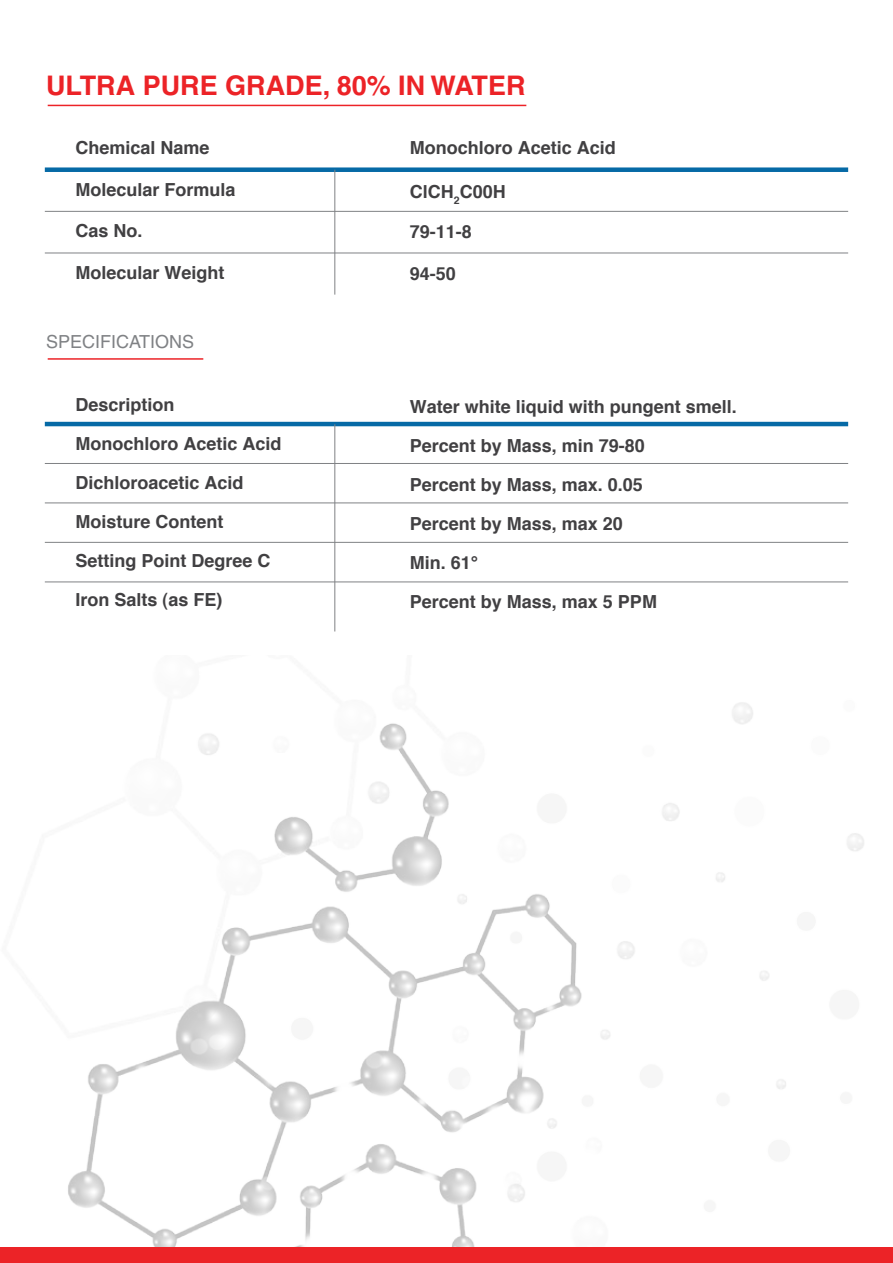
<style>
.page{position:relative;width:893px;height:1263px;background:#fff}
.page>*{position:absolute;margin:0;border:0;box-sizing:border-box;transform-origin:0 0}
.t1{font:700 27px "Helvetica";color:#ec2327}
.t2{font:700 18px/39px "Helvetica";color:#414042}
.t3{font:18px "Helvetica CE";color:#808285}
</style>
<div class="page">
<img style="left:68px;top:702px;width:796px;height:545px">
<div style="left:0;top:1247px;width:893px;height:16px;background:#ec2327"></div>
<hr style="left:48px;top:105px;width:478px;height:1px;background:#ec2327">
<hr style="left:48px;top:358px;width:155px;height:2px;background:#ec2327">
<hr style="left:45px;top:422px;width:803px;height:4px;background:#066aa6">
<hr style="left:45px;top:463px;width:803px;height:1px;background:#808285">
<hr style="left:45px;top:502px;width:803px;height:1px;background:#808285">
<hr style="left:45px;top:542px;width:803px;height:1px;background:#808285">
<hr style="left:45px;top:581px;width:803px;height:1px;background:#808285">
<hr style="left:334px;top:424px;width:1px;height:207px;background:#808285">
<div style="left:45px;top:167px;width:803px;height:5px;background:#066aa6"></div>
<hr style="left:45px;top:211px;width:803px;height:1px;background:#808285">
<hr style="left:45px;top:253px;width:803px;height:1px;background:#808285">
<hr style="left:334px;top:170px;width:1px;height:125px;background:#808285">
<h1 class="t1" style="left:46px;top:69px;width:481px">ULTRA PURE GRADE, 80% IN WATER</h1>
<p class="t2" style="left:76px;top:128px;width:136px">Chemical Name</p>
<p class="t2" style="left:76px;top:170px;width:162px">Molecular Formula</p>
<p class="t2" style="left:76px;top:211px;width:69px">Cas No.</p>
<p class="t2" style="left:76px;top:253px;width:151px">Molecular Weight</p>
<p class="t3" style="left:46px;top:332px;width:149px">SPECIFICATIONS</p>
<p class="t2" style="left:76px;top:385px;width:208px">Description<br>Monochloro Acetic Acid<br>Dichloroacetic Acid<br>Moisture Content<br>Setting Point Degree C<br>Iron Salts (as FE)</p>
<p class="t2" style="left:410px;top:128px;width:208px">Monochloro Acetic Acid</p>
<p class="t2" style="left:410px;top:172px;width:97px">ClCH<sub>2</sub>C00H</p>
<p class="t2" style="left:410px;top:212px;width:64px">79-11-8</p>
<p class="t2" style="left:410px;top:254px;width:48px">94-50</p>
<p class="t2" style="left:410px;top:387px;width:329px">Water white liquid with pungent smell.<br>Percent by Mass, min 79-80<br>Percent by Mass, max. 0.05<br>Percent by Mass, max 20<br>Min. 61°<br>Percent by Mass, max 5 PPM</p>
</div>
